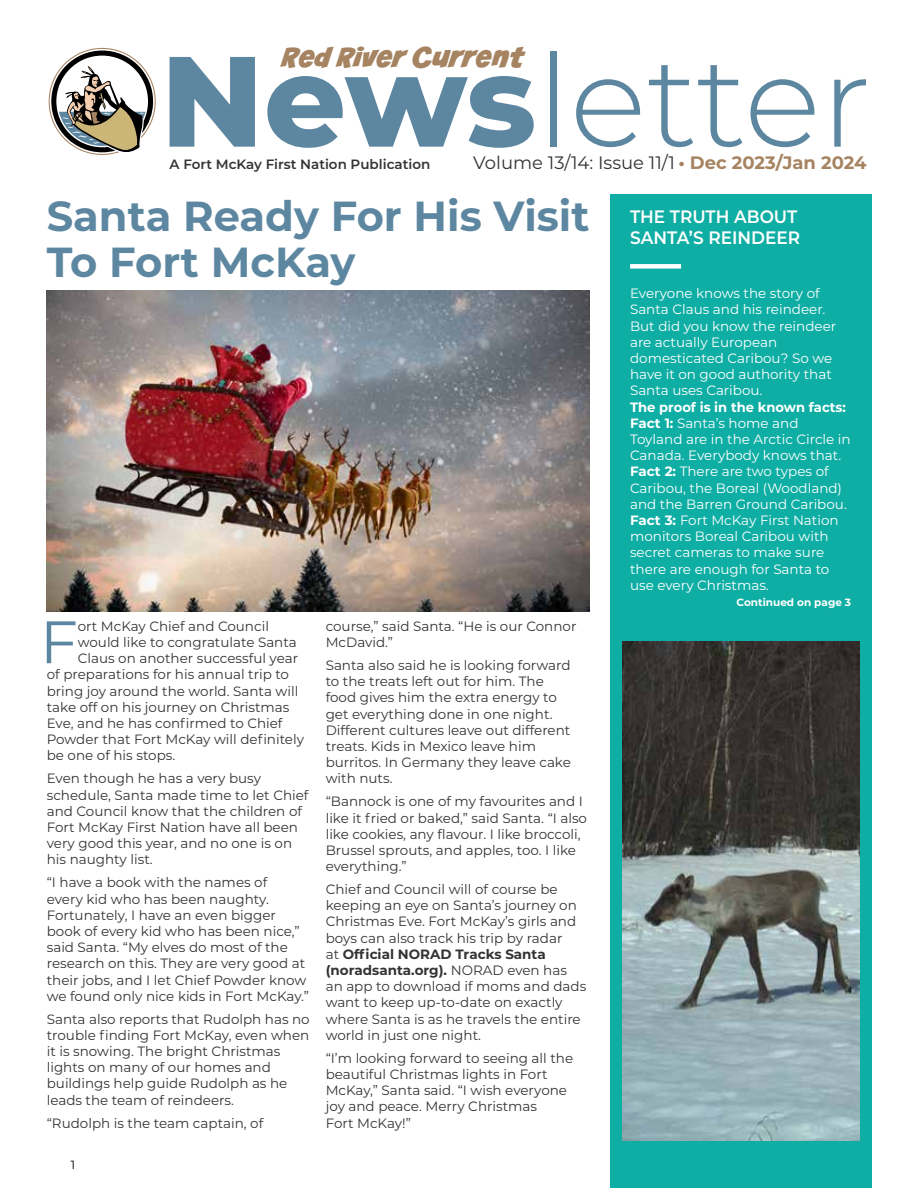
<style>
.page{position:relative;width:918px;height:1188px;background:#fff}
.page>*{position:absolute;margin:0;border:0;box-sizing:border-box;transform-origin:0 0}
.t1{font:300 128.25px "Montserrat";color:#5d87a1}
.t2{font:59.85px "Montserrat";color:#5d87a1}
.t3{font:700 42px/46.5px "Montserrat";color:#5d87a1}
.t4{font:25.65px "CC Smash";color:#a68462}
.t5{font:18px "Montserrat";color:#333334}
.t6{font:600 18px/21px "Montserrat";color:#fff;scale:.94 1}
.t7{font:13.5px/16.2px "Montserrat";color:#333334}
.t8{font:13.5px/16.2px "Montserrat";color:#fff}
.t9{font:600 13.5px "Montserrat";color:#333334}
.t10{font:500 12px "Montserrat";color:#333334}
.t11{font:700 10.5px "Montserrat";color:#fff}
.s1{font-weight:800}
.s2{font-weight:700;color:#a68462}
.s3{font-weight:700}
</style>
<div class="page">
<img style="left:47px;top:291px;width:543px;height:320px">
<div style="left:610px;top:194px;width:261px;height:994px;background:#0faea4"></div>
<div style="left:630px;top:264px;width:51px;height:5px;background:#fff"></div>
<img style="left:622px;top:642px;width:238px;height:498px">
<svg style="left:49px;top:48px;width:107px;height:107px"></svg>
<h3 class="t4" style="left:282px;top:41px;width:244px">Red River Current</h3>
<h1 class="t1" style="left:161px;top:14px;width:712px"><span class="s1">News</span>letter</h1>
<h3 class="t5" style="left:473px;top:151px;width:395px">Volume 13/14: Issue 11/1 <span class="s2">• Dec 2023/Jan 2024</span></h3>
<p class="t9" style="left:170px;top:155px;width:262px">A Fort McKay First Nation Publication</p>
<h3 class="t3" style="left:47px;top:190px;width:544px">Santa Ready For His Visit<br>To Fort McKay</h3>
<h2 class="t2" style="left:40px;top:601px;width:39px">F</h2>
<p class="t7" style="left:78px;top:617px;width:193px">ort McKay Chief and Council</p>
<p class="t7" style="left:78px;top:634px;width:221px">would like to congratulate Santa</p>
<p class="t7" style="left:78px;top:650px;width:222px">Claus on another successful year</p>
<p class="t7" style="left:47px;top:666px;width:244px">of preparations for his annual trip to</p>
<p class="t7" style="left:47px;top:682px;width:253px">bring joy around the world. Santa will</p>
<p class="t7" style="left:47px;top:698px;width:244px">take off on his journey on Christmas</p>
<p class="t7" style="left:47px;top:715px;width:237px">Eve, and he has confirmed to Chief</p>
<p class="t7" style="left:47px;top:731px;width:259px">Powder that Fort McKay will definitely</p>
<p class="t7" style="left:47px;top:747px;width:130px">be one of his stops.</p>
<p class="t7" style="left:47px;top:770px;width:263px">Even though he has a very busy schedule, Santa made time to let Chief and Council know that the children of<br>Fort McKay First Nation have all been very good this year, and no one is on his naughty list.</p>
<p class="t7" style="left:47px;top:874px;width:264px">“I have a book with the names of<br>every kid who has been naughty.<br>Fortunately, I have an even bigger book of every kid who has been nice,” said Santa. “My elves do most of the research on this. They are very good at their jobs, and I let Chief Powder know we found only nice kids in Fort McKay.”</p>
<p class="t7" style="left:47px;top:1010px;width:264px">Santa also reports that Rudolph has no trouble finding Fort McKay, even when it is snowing. The bright Christmas lights on many of our homes and buildings help guide Rudolph as he leads the team of reindeers.</p>
<p class="t7" style="left:47px;top:1114px;width:218px">“Rudolph is the team captain, of</p>
<p class="t10" style="left:71px;top:1157px;width:6px">1</p>
<p class="t7" style="left:326px;top:617px;width:252px">course,” said Santa. “He is our Connor<br>McDavid.”</p>
<p class="t7" style="left:326px;top:657px;width:247px">Santa also said he is looking forward to the treats left out for him. The food gives him the extra energy to get everything done in one night.<br>Different cultures leave out different treats. Kids in Mexico leave him burritos. In Germany they leave cake with nuts.</p>
<p class="t7" style="left:326px;top:793px;width:263px">“Bannock is one of my favourites and I like it fried or baked,” said Santa. “I also like cookies, any flavour. I like broccoli, Brussel sprouts, and apples, too. I like everything.”</p>
<p class="t7" style="left:326px;top:881px;width:262px">Chief and Council will of course be keeping an eye on Santa’s journey on Christmas Eve. Fort McKay’s girls and boys can also track his trip by radar<br>at <span class="s3">Official NORAD Tracks Santa (noradsanta.org).</span> NORAD even has an app to download if moms and dads want to keep up-to-date on exactly where Santa is as he travels the entire world in just one night.</p>
<p class="t7" style="left:326px;top:1049px;width:249px">“I’m looking forward to seeing all the beautiful Christmas lights in Fort<br>McKay,” Santa said. “I wish everyone joy and peace. Merry Christmas<br>Fort McKay!”</p>
<h3 class="t6" style="left:630px;top:205px;width:182px">THE TRUTH ABOUT<br>SANTA’S REINDEER</h3>
<p class="t8" style="left:630px;top:285px;width:208px">Everyone knows the story of<br>Santa Claus and his reindeer.<br>But did you know the reindeer are actually European domesticated Caribou? So we have it on good authority that<br>Santa uses Caribou.</p>
<p class="t8" style="left:630px;top:398px;width:222px"><span class="s3">The proof is in the known facts:<br>Fact 1:</span> Santa’s home and<br>Toyland are in the Arctic Circle in<br>Canada. Everybody knows that.<br><span class="s3">Fact 2:</span> There are two types of<br>Caribou, the Boreal (Woodland) and the Barren Ground Caribou.<br><span class="s3">Fact 3:</span> Fort McKay First Nation monitors Boreal Caribou with secret cameras to make sure there are enough for Santa to use every Christmas.</p>
<p class="t11" style="left:737px;top:595px;width:116px">Continued on page 3</p>
</div>
